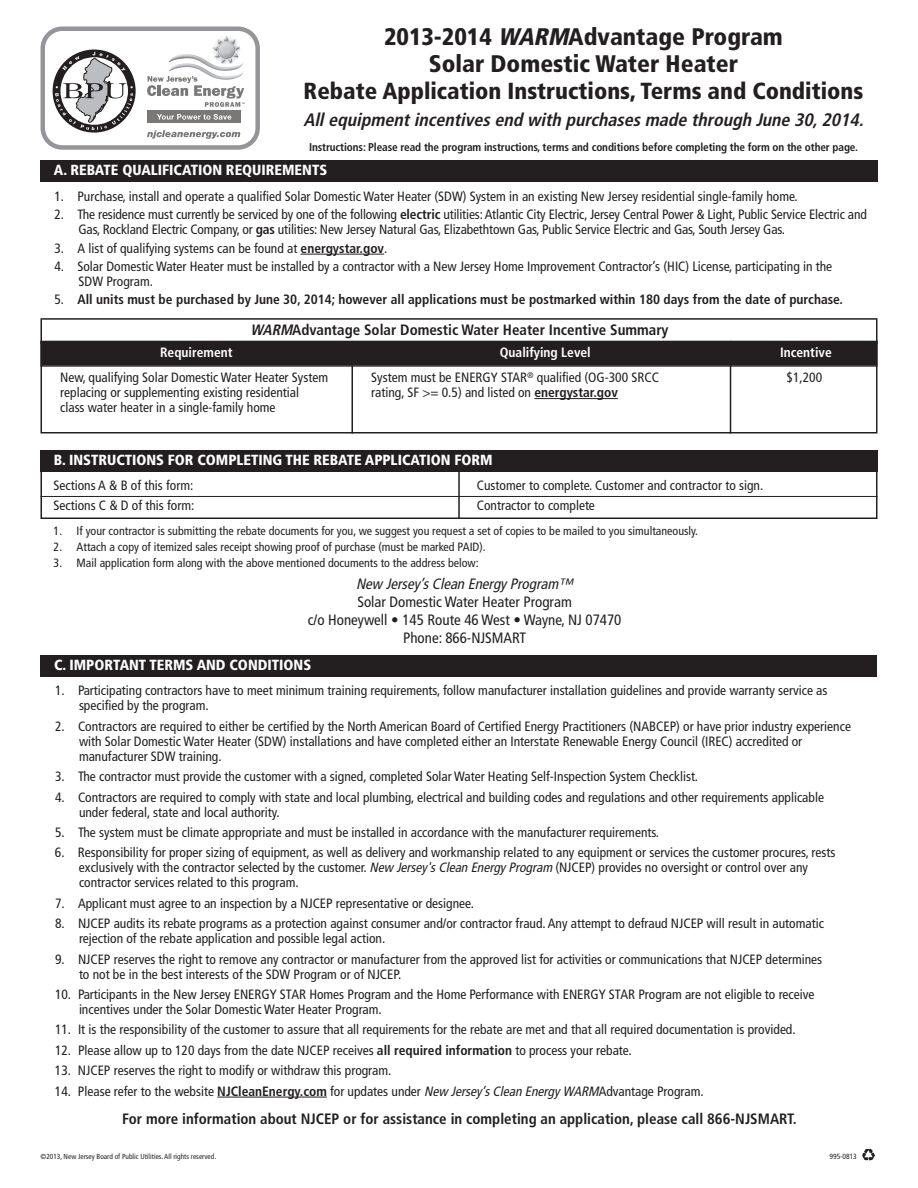
<style>
.page{position:relative;width:918px;height:1188px;background:#fff}
.page>*{position:absolute;margin:0;border:0;box-sizing:border-box;transform-origin:0 0}
.t1{font:900 condensed 24px/27px "Frutiger";color:#231f20;text-align:center}
.t2{font:900 condensed 23.25px "Frutiger";color:#231f20}
.t3{font:italic 700 condensed 18px "Frutiger";color:#231f20}
.t4{font:700 condensed 15px "Frutiger";color:#231f20}
.t5{font:condensed 15px/18px "Frutiger";color:#231f20;text-align:center}
.t6{font:italic condensed 15px "Frutiger";color:#231f20}
.t7{font:900 condensed 14.7px "Frutiger";color:#fff}
.t8{font:condensed 13.5px/15px "Frutiger";color:#231f20}
.t9{font:700 condensed 13.5px "Frutiger";color:#231f20}
.t10{font:700 condensed 13.5px "Frutiger";color:#fff}
.t11{font:condensed 12px "Frutiger";color:#231f20}
.t12{font:700 condensed 11.25px "Frutiger";letter-spacing:-.01em;color:#231f20}
.t13{font:condensed 7.5px "Frutiger";color:#231f20}
.t14{font:condensed 7.35px "Frutiger";color:#231f20}
.s1{font-style:italic}
.s2{font-weight:700}
.s3{font-weight:400}
</style>
<div class="page">
<div style="left:40px;top:318px;width:838px;height:26px;border:2px solid #231f20"></div>
<div style="left:40px;top:161px;width:838px;height:21px;background:#231f20"></div>
<hr style="left:301px;top:254px;width:83px;height:1px;background:#231f20">
<div style="left:40px;top:655px;width:838px;height:21px;background:#231f20"></div>
<hr style="left:217px;top:1097px;width:110px;height:1px;background:#231f20">
<div style="left:40px;top:450px;width:838px;height:22px;background:#231f20"></div>
<div style="left:40px;top:453px;width:837px;height:66px;border:2px solid #231f20"></div>
<hr style="left:40px;top:496px;width:837px;height:1px;background:#231f20">
<hr style="left:458px;top:470px;width:2px;height:49px;background:#231f20">
<svg style="left:862px;top:1149px;width:13px;height:12px"></svg>
<div style="left:40px;top:341px;width:837px;height:93px;border:2px solid #231f20"></div>
<div style="left:42px;top:342px;width:834px;height:23px;background:#231f20"></div>
<div style="left:40px;top:341px;width:838px;height:26px;border:2px solid #231f20"></div>
<hr style="left:534px;top:398px;width:84px;height:1px;background:#231f20">
<hr style="left:351px;top:341px;width:2px;height:93px;background:#231f20">
<hr style="left:730px;top:341px;width:1px;height:92px;background:#231f20">
<svg style="left:40px;top:27px;width:220px;height:123px"></svg>
<h1 class="t1" style="left:384px;top:25px;width:400px">2013-2014 <span class="s1">WARM</span>Advantage Program<br>Solar Domestic Water Heater</h1>
<h2 class="t2" style="left:304px;top:82px;width:561px">Rebate Application Instructions, Terms and Conditions</h2>
<h3 class="t3" style="left:303px;top:113px;width:565px">All equipment incentives end with purchases made through June 30, 2014.</h3>
<p class="t12" style="left:309px;top:143px;width:550px">Instructions: Please read the program instructions, terms and conditions before completing the form on the other page.</p>
<p class="t7" style="left:54px;top:164px;width:275px">A. REBATE QUALIFICATION REQUIREMENTS</p>
<p class="t8" style="left:55px;top:190px;width:745px">1. Purchase, install and operate a qualified Solar Domestic Water Heater (SDW) System in an existing New Jersey residential single-family home.</p>
<p class="t8" style="left:78px;top:208px;width:790px;text-indent:-24px">2. The residence must currently be serviced by one of the following <span class="s2">electric</span> utilities:Atlantic City Electric, Jersey Central Power &amp; Light, Public Service Electric and<br>Gas, Rockland Electric Company, or <span class="s2">gas</span> utilities: New Jersey Natural Gas, Elizabethtown Gas, Public Service Electric and Gas, South Jersey Gas.</p>
<p class="t8" style="left:54px;top:242px;width:334px">3. A list of qualifying systems can be found at <span class="s2">energystar.gov</span>.</p>
<p class="t8" style="left:79px;top:260px;width:755px;text-indent:-24px">4. Solar Domestic Water Heater must be installed by a contractor with a New Jersey Home Improvement Contractor’s (HIC) License, participating in the<br>SDW Program.</p>
<p class="t9" style="left:55px;top:294px;width:790px"><span class="s3">5.</span> All units must be purchased by June 30, 2014; however all applications must be postmarked within 180 days from the date of purchase.</p>
<p class="t4" style="left:250px;top:324px;width:420px"><span class="s1">WARM</span>Advantage Solar Domestic Water Heater Incentive Summary</p>
<p class="t10" style="left:160px;top:347px;width:74px">Requirement</p>
<p class="t10" style="left:500px;top:347px;width:92px">Qualifying Level</p>
<p class="t10" style="left:780px;top:347px;width:53px">Incentive</p>
<p class="t8" style="left:60px;top:371px;width:269px">New, qualifying Solar Domestic Water Heater System replacing or supplementing existing residential<br>class water heater in a single-family home</p>
<p class="t8" style="left:371px;top:371px;width:289px">System must be ENERGY STAR<sup>®</sup> qualified (OG-300 SRCC rating, SF &gt;= 0.5) and listed on <span class="s2">energystar.gov</span></p>
<p class="t8" style="left:787px;top:371px;width:37px">$1,200</p>
<p class="t7" style="left:54px;top:454px;width:440px">B. INSTRUCTIONS FOR COMPLETING THE REBATE APPLICATION FORM</p>
<p class="t8" style="left:54px;top:479px;width:141px">Sections A &amp; B of this form:</p>
<p class="t8" style="left:477px;top:479px;width:288px">Customer to complete. Customer and contractor to sign.</p>
<p class="t8" style="left:54px;top:499px;width:142px">Sections C &amp; D of this form:</p>
<p class="t8" style="left:477px;top:499px;width:120px">Contractor to complete</p>
<p class="t11" style="left:54px;top:526px;width:646px">1. If your contractor is submitting the rebate documents for you, we suggest you request a set of copies to be mailed to you simultaneously.</p>
<p class="t11" style="left:54px;top:542px;width:434px">2. Attach a copy of itemized sales receipt showing proof of purchase (must be marked PAID).</p>
<p class="t11" style="left:54px;top:558px;width:427px">3. Mail application form along with the above mentioned documents to the address below:</p>
<p class="t6" style="left:356px;top:578px;width:222px">New Jersey ’s Clean Energy Program™</p>
<p class="t5" style="left:308px;top:594px;width:315px">Solar Domestic Water Heater Program<br>c/o Honeywell • 145 Route 46 West • Wayne, NJ 07470<br>Phone: 866-NJSMART</p>
<p class="t7" style="left:54px;top:659px;width:259px">C. IMPORTANT TERMS AND CONDITIONS</p>
<p class="t8" style="left:79px;top:684px;width:750px;text-indent:-24px">1. Participating contractors have to meet minimum training requirements, follow manufacturer installation guidelines and provide warranty service as specified by the program.</p>
<p class="t8" style="left:79px;top:720px;width:773px;text-indent:-24px">2. Contractors are required to either be certified by the North American Board of Certified Energy Practitioners (NABCEP) or have prior industry experience with Solar Domestic Water Heater (SDW) installations and have completed either an Interstate Renewable Energy Council (IREC) accredited or manufacturer SDW training.</p>
<p class="t8" style="left:55px;top:770px;width:645px">3. The contractor must provide the customer with a signed, completed Solar Water Heating Self-Inspection System Checklist.</p>
<p class="t8" style="left:79px;top:790px;width:747px;text-indent:-24px">4. Contractors are required to comply with state and local plumbing, electrical and building codes and regulations and other requirements applicable under federal, state and local authority.</p>
<p class="t8" style="left:55px;top:826px;width:606px">5. The system must be climate appropriate and must be installed in accordance with the manufacturer requirements.</p>
<p class="t8" style="left:79px;top:846px;width:758px;text-indent:-24px">6. Responsibility for proper sizing of equipment, as well as delivery and workmanship related to any equipment or services the customer procures, rests exclusively with the contractor selected by the customer. <span class="s1">NewJersey'sCleanEnergy Program</span>(NJCEP) provides no oversight or control over any contractor services related to this program.</p>
<p class="t8" style="left:55px;top:897px;width:420px">7. Applicant must agree to an inspection by a NJCEP representative or designee.</p>
<p class="t8" style="left:79px;top:917px;width:746px;text-indent:-24px">8. NJCEP audits its rebate programs as a protection against consumer and/or contractor fraud. Any attempt to defraud NJCEP will result in automatic rejection of the rebate application and possible legal action.</p>
<p class="t8" style="left:79px;top:952px;width:745px;text-indent:-24px">9. NJCEP reserves the right to remove any contractor or manufacturer from the approved list for activities or communications that NJCEP determines to not be in the best interests of the SDW Program or of NJCEP.</p>
<p class="t8" style="left:79px;top:988px;width:737px;text-indent:-24px">10. Participants in the New Jersey ENERGY STAR Homes Program and the Home Performance with ENERGY STAR Program are not eligible to receive incentives under the Solar Domestic Water Heater Program.</p>
<p class="t8" style="left:55px;top:1023px;width:742px">11. It is the responsibility of the customer to assure that all requirements for the rebate are met and that all required documentation is provided.</p>
<p class="t8" style="left:55px;top:1044px;width:578px">12. Please allow up to 120 days from the date NJCEP receives <span class="s2">all required information</span> to process your rebate.</p>
<p class="t8" style="left:55px;top:1064px;width:338px">13. NJCEP reserves the right to modify or withdraw this program.</p>
<p class="t8" style="left:55px;top:1084px;width:650px">14. Please refer to the website <span class="s2">NJCleanEnergy.com</span> for updates under <span class="s1">NewJersey’sCleanEnergy WARM</span>Advantage Program.</p>
<p class="t4" style="left:122px;top:1113px;width:676px">For more information about NJCEP or for assistance in completing an application, please call 866-NJSMART.</p>
<p class="t14" style="left:40px;top:1153px;width:177px">©2013, New Jersey Board of Public Utilities. All rights reserved.</p>
<p class="t13" style="left:830px;top:1153px;width:29px">995-0813</p>
</div>
